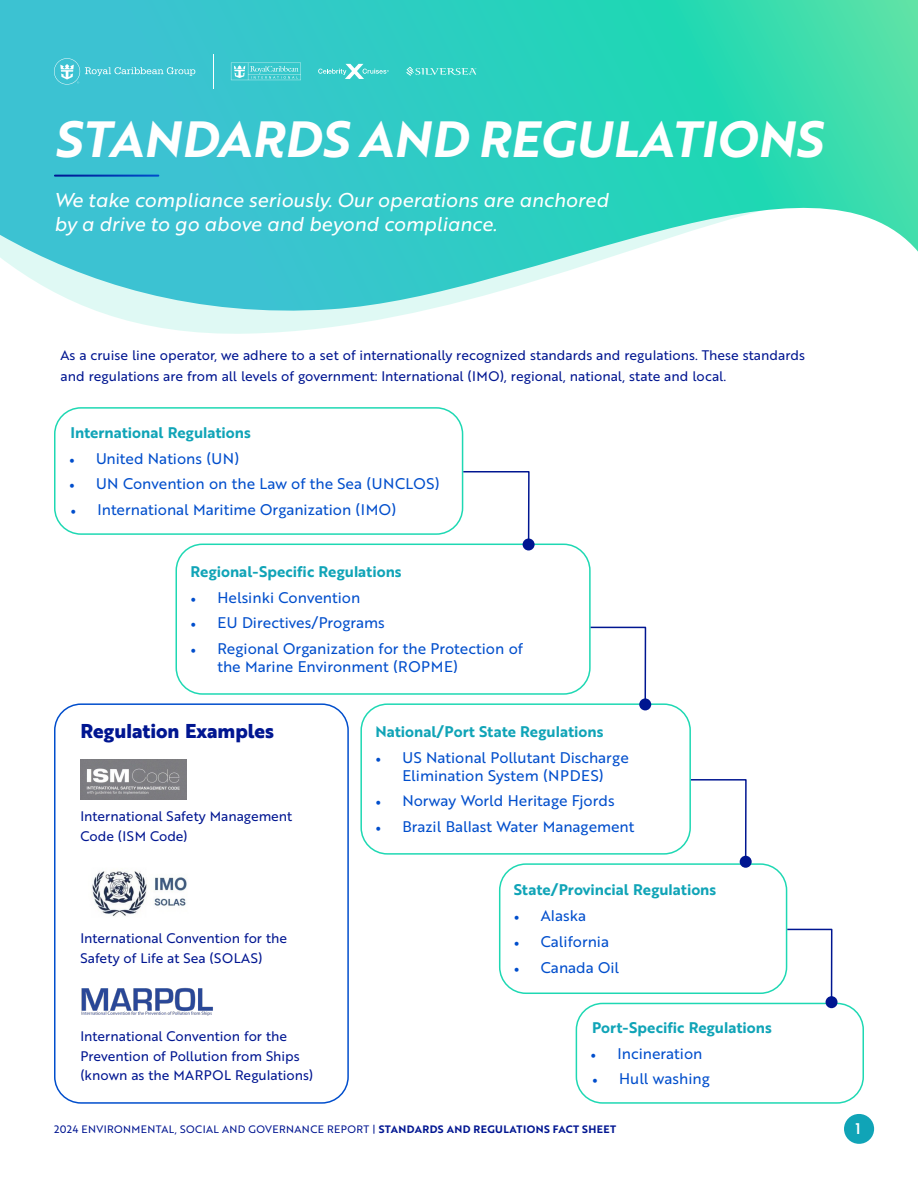
<style>
.page{position:relative;width:918px;height:1188px;background:#fff}
.page>*{position:absolute;margin:0;border:0;box-sizing:border-box;transform-origin:0 0}
.t1{font:49.5px "Brother 1816 Bold Italic";letter-spacing:.01em;color:#fff}
.t2{font:19.5px/24px "Brother 1816 Regular Italic";color:#fff}
.Subheadings{font:700 19.5px "Brother 1816 Extra";color:#001691}
.t3{font:15px/18px "Brother 1816 Regular";color:#004ecc}
.t4{font:15px "Brother 1816 Bold";color:#10a4b7}
.t5{font:15px "Brother 1816 Medium";color:#fff}
.Subheadings-2{font:13.5px "Brother 1816 Regular";color:#001691}
.Subheadings-3{font:10.5px "Brother 1816 Regular";letter-spacing:.04em;color:#001691}
.s1{font-family:"Minion Pro"}
.s2{font-family:"Brother 1816 Bold"}
</style>
<div class="page">
<svg style="left:119px;top:318px;width:267px;height:16px;fill:#dff9f4"></svg>
<svg style="left:0;top:0;width:918px;height:318px;background:#55d5cc"></svg>
<div style="left:54px;top:703px;width:295px;height:401px;border:2px solid #004ecc;border-radius:26px"></div>
<svg style="left:406px;top:67px;width:70px;height:9px"></svg>
<svg style="left:231px;top:63px;width:70px;height:17px"></svg>
<svg style="left:318px;top:64px;width:71px;height:15px"></svg>
<svg style="left:54px;top:58px;width:141px;height:27px;background:#4ec8d5"></svg>
<hr style="left:213px;top:54px;width:1px;height:35px;background:#fff">
<div style="left:54px;top:407px;width:409px;height:128px;border:2px solid #1ed8b3;border-radius:26px"></div>
<div style="left:176px;top:544px;width:415px;height:151px;border:2px solid #1ed8b3;border-radius:26px"></div>
<div style="left:360px;top:703px;width:331px;height:152px;border:2px solid #1ed8b3;border-radius:26px"></div>
<div style="left:499px;top:863px;width:288px;height:131px;border:2px solid #1ed8b3;border-radius:26px"></div>
<div style="left:576px;top:1003px;width:288px;height:101px;border:2px solid #1ed8b3;border-radius:26px"></div>
<svg style="left:462px;top:470px;width:68px;height:76px"></svg>
<div style="left:523px;top:538px;width:12px;height:12px;background:#001691;border-radius:50%"></div>
<svg style="left:589px;top:626px;width:58px;height:80px"></svg>
<div style="left:639px;top:698px;width:12px;height:12px;background:#001691;border-radius:50%"></div>
<svg style="left:689px;top:778px;width:58px;height:85px"></svg>
<div style="left:740px;top:856px;width:12px;height:12px;background:#001691;border-radius:50%"></div>
<svg style="left:786px;top:928px;width:47px;height:76px"></svg>
<div style="left:826px;top:996px;width:12px;height:12px;background:#001691;border-radius:50%"></div>
<img style="left:80px;top:760px;width:107px;height:40px">
<img style="left:91px;top:871px;width:96px;height:46px">
<img style="left:81px;top:987px;width:132px;height:29px">
<div style="left:844px;top:1114px;width:30px;height:30px;background:#10a4b7;border-radius:15px"></div>
<svg style="left:54px;top:175px;width:105px;height:2px"></svg>
<p class="t1" style="left:54px;top:102px;width:770px">STANDARDS AND REGULATIONS</p>
<p class="t2" style="left:54px;top:187px;width:556px">We take compliance seriously. Our operations are anchored by a drive to go above and beyond compliance.</p>
<p class="Subheadings-2" style="left:61px;top:345px;width:746px">As a cruise line operator, we adhere to a set of internationally recognized standards and regulations. These standards</p>
<p class="Subheadings-2" style="left:61px;top:366px;width:667px">and regulations are from all levels of government: International (IMO), regional, national, state and local.</p>
<p class="t4" style="left:70px;top:421px;width:182px">International Regulations</p>
<p class="t3" style="left:69px;top:449px;width:172px"><span class="s1">•</span> United Nations (UN)</p>
<p class="t3" style="left:69px;top:474px;width:372px"><span class="s1">•</span> UN Convention on the Law of the Sea (UNCLOS)</p>
<p class="t3" style="left:70px;top:500px;width:327px"><span class="s1">•</span> International Maritime Organization (IMO)</p>
<p class="t4" style="left:190px;top:560px;width:213px">Regional-Specific Regulations</p>
<p class="t3" style="left:190px;top:588px;width:171px"><span class="s1">•</span> Helsinki Convention</p>
<p class="t3" style="left:190px;top:613px;width:196px"><span class="s1">•</span> EU Directives/Programs</p>
<p class="t3" style="left:218px;top:639px;width:307px;text-indent:-27px"><span class="s1">•</span> Regional Organization for the Protection of the Marine Environment (ROPME)</p>
<p class="Subheadings" style="left:80px;top:716px;width:195px">Regulation Examples</p>
<p class="Subheadings-2" style="left:80px;top:806px;width:213px">International Safety Management</p>
<p class="Subheadings-2" style="left:80px;top:826px;width:109px">Code (ISM Code)</p>
<p class="Subheadings-2" style="left:80px;top:928px;width:208px">International Convention for the</p>
<p class="Subheadings-2" style="left:80px;top:948px;width:184px">Safety of Life at Sea (SOLAS)</p>
<p class="Subheadings-2" style="left:80px;top:1026px;width:208px">International Convention for the</p>
<p class="Subheadings-2" style="left:80px;top:1046px;width:221px">Prevention of Pollution from Ships</p>
<p class="Subheadings-2" style="left:80px;top:1066px;width:234px">(known as the MARPOL Regulations)</p>
<p class="t4" style="left:375px;top:720px;width:229px">National/Port State Regulations</p>
<p class="t3" style="left:375px;top:748px;width:255px;text-align:center"><span class="s1">•</span> US National Pollutant Discharge<br>Elimination System (NPDES)</p>
<p class="t3" style="left:375px;top:791px;width:241px"><span class="s1">•</span> Norway World Heritage Fjords</p>
<p class="t3" style="left:375px;top:817px;width:260px"><span class="s1">•</span> Brazil Ballast Water Management</p>
<p class="t4" style="left:514px;top:879px;width:204px">State/Provincial Regulations</p>
<p class="t3" style="left:514px;top:906px;width:74px"><span class="s1">•</span> Alaska</p>
<p class="t3" style="left:514px;top:932px;width:97px"><span class="s1">•</span> California</p>
<p class="t3" style="left:514px;top:958px;width:107px"><span class="s1">•</span> Canada Oil</p>
<p class="t4" style="left:592px;top:1016px;width:181px">Port-Specific Regulations</p>
<p class="t3" style="left:591px;top:1044px;width:113px"><span class="s1">•</span> Incineration</p>
<p class="t3" style="left:592px;top:1069px;width:119px"><span class="s1">•</span> Hull washing</p>
<p class="Subheadings-3" style="left:54px;top:1122px;width:564px">2024 ENVIRONMENTAL, SOCIAL AND GOVERNANCE REPORT | <span class="s2">STANDARDS AND REGULATIONS FACT SHEET</span></p>
<p class="t5" style="left:856px;top:1118px;width:7px">1</p>
</div>
